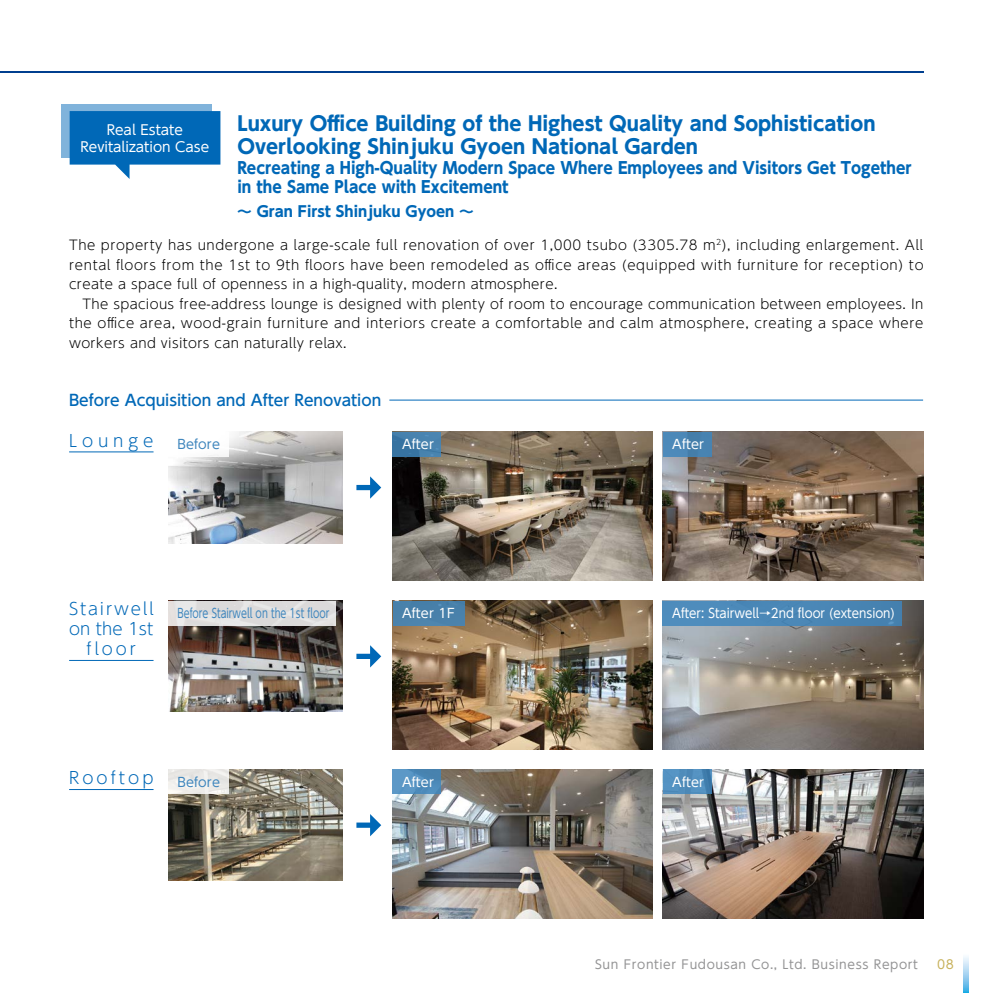
<style>
.page{position:relative;width:993px;height:993px;background:#fff}
.page>*{position:absolute;margin:0;border:0;box-sizing:border-box;transform-origin:0 0}
.t1{font:700 19.6px/23.4px "UD Shin Go Pro";color:#0068b7}
.t2{font:300 16.62px/19.8px "UD Shin Go Pro";letter-spacing:.11em;color:#0068b7;text-align:center}
.t3{font:300 16.62px "UD Shin Go Pro";letter-spacing:.18em;color:#0068b7}
.t4{font:700 16.1px/19.2px "UD Shin Go Pro";color:#0068b7;scale:.95 1}
.t5{font:500 15.4px "UD Shin Go Pro";color:#0068b7}
.t6{font:700 14.7px "UD Shin Go Pro";color:#0068b7}
.t7{font:13.65px/17.5px "UD Shin Go Pro";color:#fff;text-align:center}
.t8{font:300 13.3px/19.6px "UD Shin Go Pro";letter-spacing:.025em;color:#000;text-align:justify}
.t9{font:12.78px "UD Shin Go Pro";color:#fff;scale:.92 1}
.t10{font:12.78px "UD Shin Go Pro";color:#3f86bd;scale:.74 1}
.t11{font:12.78px "UD Shin Go Pro";color:#fff}
.t12{font:12.78px "UD Shin Go Pro";color:#3f86bd}
.t13{font:12.25px "UD Shin Go Pro";letter-spacing:.05em;color:#949495}
.t14{font:12.25px "UD Shin Go Pro";color:#c7b15b}
</style>
<div class="page">
<div style="left:61px;top:104px;width:151px;height:54px;background:#80b3db"></div>
<svg style="left:70px;top:111px;width:150px;height:68px"></svg>
<hr style="left:0;top:71px;width:923px;height:2px;background:#003f8f">
<hr style="left:389px;top:399px;width:533px;height:1px;background:#0068b7">
<img style="left:392px;top:432px;width:260px;height:148px">
<div style="left:392px;top:432px;width:49px;height:24px;background:linear-gradient(to right,#3672a1,#4d87b2)"></div>
<img style="left:662px;top:432px;width:260px;height:148px">
<div style="left:662px;top:432px;width:49px;height:24px;background:linear-gradient(to right,#4e8bbb,#457fab)"></div>
<div style="left:356px;top:485px;width:15px;height:5px;background:#0068b7"></div>
<svg style="left:370px;top:476px;width:11px;height:22px"></svg>
<img style="left:168px;top:432px;width:174px;height:111px">
<div style="left:168px;top:432px;width:61px;height:24px;background:#fff"></div>
<img style="left:392px;top:600px;width:260px;height:149px">
<div style="left:392px;top:600px;width:72px;height:25px;background:#4981aa"></div>
<img style="left:662px;top:600px;width:260px;height:149px">
<div style="left:662px;top:600px;width:239px;height:25px;background:#4b88b7"></div>
<div style="left:356px;top:653px;width:15px;height:5px;background:#0068b7"></div>
<svg style="left:370px;top:645px;width:11px;height:22px"></svg>
<div style="left:356px;top:822px;width:15px;height:5px;background:#0068b7"></div>
<svg style="left:370px;top:814px;width:11px;height:22px"></svg>
<img style="left:168px;top:600px;width:174px;height:111px">
<div style="left:168px;top:600px;width:168px;height:25px;background:linear-gradient(to right,#e4e2e2,#dcdbdb)"></div>
<hr style="left:69px;top:451px;width:84px;height:1px;background:#0068b7">
<hr style="left:69px;top:660px;width:84px;height:1px;background:#0068b7">
<hr style="left:69px;top:789px;width:84px;height:1px;background:#0068b7">
<img style="left:392px;top:769px;width:260px;height:149px">
<div style="left:392px;top:769px;width:49px;height:24px;background:linear-gradient(to right,#5f9ccb,#4684b2)"></div>
<img style="left:168px;top:769px;width:174px;height:111px">
<div style="left:168px;top:769px;width:61px;height:24px;background:linear-gradient(to bottom,#e7e6e4,#f3f1ee)"></div>
<img style="left:662px;top:769px;width:260px;height:149px">
<div style="left:662px;top:769px;width:49px;height:24px;background:linear-gradient(to right,#5695c4,#4986b5)"></div>
<svg style="left:963px;top:956px;width:4px;height:36px"></svg>
<p class="t7" style="left:81px;top:120px;width:130px">Real Estate<br>Revitalization Case</p>
<h1 class="t1" style="left:237px;top:111px;width:639px">Luxury Office Building of the Highest Quality and Sophistication<br>Overlooking Shinjuku Gyoen National Garden</h1>
<p class="t4" style="left:237px;top:158px;width:711px">Recreating a High-Quality Modern Space Where Employees and Visitors Get Together in the Same Place with Excitement</p>
<p class="t6" style="left:237px;top:199px;width:238px">～ Gran First Shinjuku Gyoen ～</p>
<p class="t8" style="left:69px;top:234px;width:855px">The property has undergone a large-scale full renovation of over 1,000 tsubo (3305.78 m<sup>2</sup>), including enlargement. All rental floors from the 1st to 9th floors have been remodeled as office areas (equipped with furniture for reception) to create a space full of openness in a high-quality, modern atmosphere.</p>
<p class="t8" style="left:69px;top:293px;width:855px;text-indent:13px">The spacious free-address lounge is designed with plenty of room to encourage communication between employees. In the office area, wood-grain furniture and interiors create a comfortable and calm atmosphere, creating a space where workers and visitors can naturally relax.</p>
<p class="t5" style="left:69px;top:388px;width:313px">Before Acquisition and After Renovation</p>
<p class="t12" style="left:177px;top:433px;width:44px">Before</p>
<p class="t11" style="left:402px;top:433px;width:33px">After</p>
<p class="t11" style="left:672px;top:433px;width:33px">After</p>
<p class="t3" style="left:69px;top:426px;width:86px">Lounge</p>
<p class="t2" style="left:69px;top:598px;width:86px">Stairwell on the 1st floor</p>
<p class="t10" style="left:177px;top:602px;width:207px">Before Stairwell on the 1st floor</p>
<p class="t11" style="left:402px;top:602px;width:54px">After 1F</p>
<p class="t9" style="left:672px;top:602px;width:243px">After: Stairwell→2nd floor (extension)</p>
<p class="t3" style="left:69px;top:764px;width:86px">Rooftop</p>
<p class="t12" style="left:177px;top:771px;width:44px">Before</p>
<p class="t11" style="left:402px;top:771px;width:33px">After</p>
<p class="t11" style="left:672px;top:771px;width:33px">After</p>
<p class="t13" style="left:595px;top:954px;width:324px">Sun Frontier Fudousan Co., Ltd. Business Report</p>
<p class="t14" style="left:936px;top:954px;width:18px">08</p>
</div>
